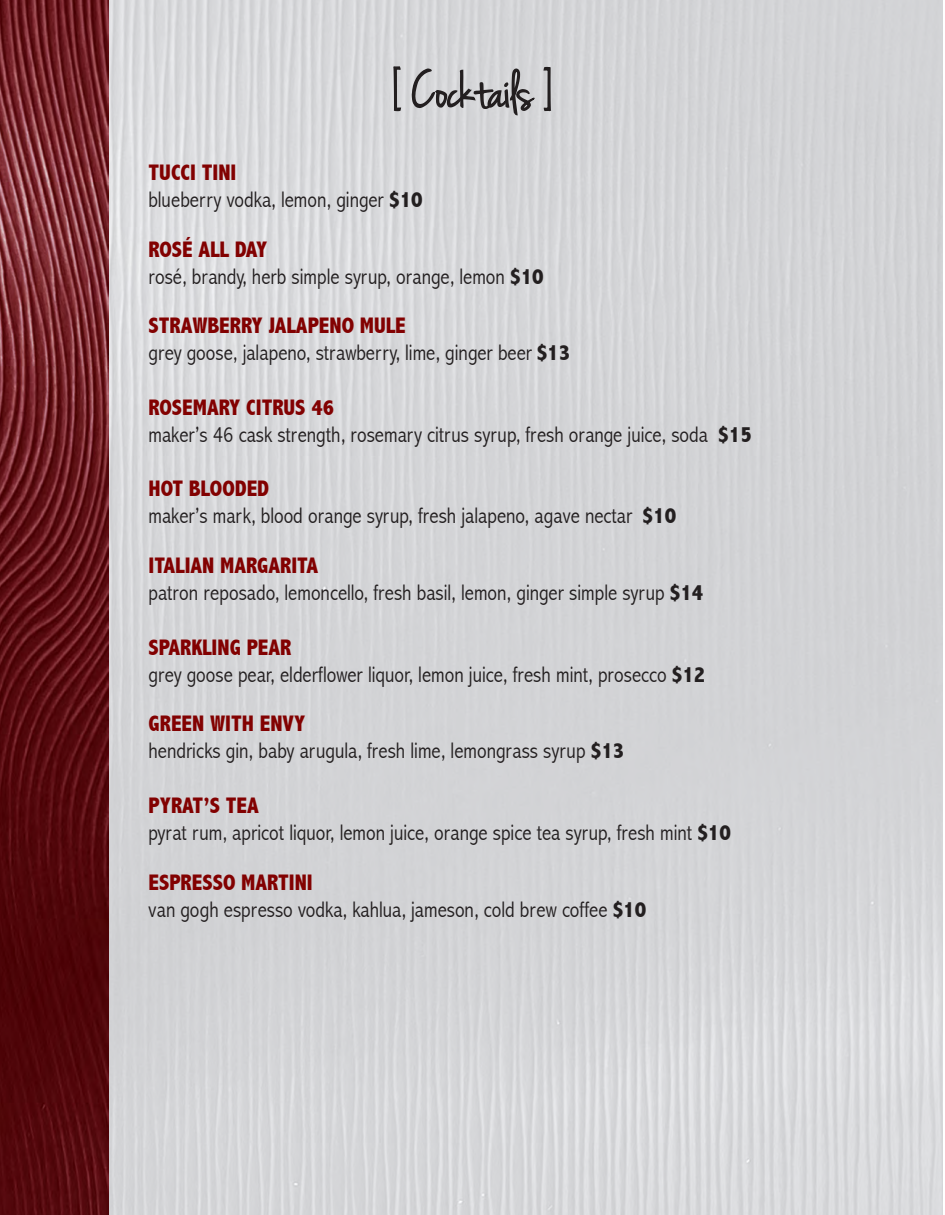
<style>
.page{position:relative;width:945px;height:1215px;background:#fff}
.page>*{position:absolute;margin:0;border:0;box-sizing:border-box;transform-origin:0 0}
.t1{font:54px "Jenna Sue";color:#231f20}
.t2{font:300 condensed 22.5px/27px "Abadi";color:#231f20}
.t3{font:800 condensed 22.5px "Abadi";color:#820101}
.s1{font-weight:800;color:#820101}
.s2{font-weight:800}
</style>
<div class="page">
<img style="left:108px;top:0;width:834px;height:1215px">
<svg style="left:393px;top:66px;width:9px;height:46px"></svg>
<svg style="left:411px;top:67px;width:125px;height:88px;background:#c0c0c2"></svg>
<svg style="left:543px;top:66px;width:9px;height:46px"></svg>
<img style="left:0;top:0;width:108px;height:1215px">
<p class="t1" style="left:390px;top:60px;width:165px">[ Cocktails ]</p>
<p class="t2" style="left:148px;top:159px;width:276px"><span class="s1">TUCCI TINI<br></span>blueberry vodka, lemon, ginger <span class="s2">$10</span></p>
<p class="t2" style="left:148px;top:236px;width:397px"><span class="s1">ROSÉ ALL DAY<br></span>rosé, brandy, herb simple syrup, orange, lemon <span class="s2">$10</span></p>
<p class="t2" style="left:148px;top:312px;width:423px"><span class="s1">STRAWBERRY JALAPENO MULE<br></span>grey goose, jalapeno, strawberry, lime, ginger beer <span class="s2">$13</span></p>
<p class="t2" style="left:148px;top:394px;width:605px"><span class="s1">ROSEMARY CITRUS 46<br></span>maker’s 46 cask strength, rosemary citrus syrup, fresh orange juice, soda <span class="s2">$15</span></p>
<p class="t2" style="left:148px;top:475px;width:529px"><span class="s1">HOT BLOODED<br></span>maker’s mark, blood orange syrup, fresh jalapeno, agave nectar <span class="s2">$10</span></p>
<p class="t2" style="left:148px;top:552px;width:556px"><span class="s1">ITALIAN MARGARITA<br></span>patron reposado, lemoncello, fresh basil, lemon, ginger simple syrup <span class="s2">$14</span></p>
<p class="t3" style="left:148px;top:634px;width:144px">SPARKLING PEAR</p>
<p class="t2" style="left:148px;top:661px;width:558px">grey goose pear, elderflower liquor, lemon juice, fresh mint, prosecco <span class="s2">$12</span></p>
<p class="t2" style="left:148px;top:710px;width:477px"><span class="s1">GREEN WITH ENVY<br></span>hendricks gin, baby arugula, fresh lime, lemongrass syrup <span class="s2">$13</span></p>
<p class="t2" style="left:148px;top:792px;width:584px"><span class="s1">PYRAT’S TEA<br></span>pyrat rum, apricot liquor, lemon juice, orange spice tea syrup, fresh mint <span class="s2">$10</span></p>
<p class="t2" style="left:148px;top:869px;width:499px"><span class="s1">ESPRESSO MARTINI<br></span>van gogh espresso vodka, kahlua, jameson, cold brew coffee <span class="s2">$10</span></p>
</div>
